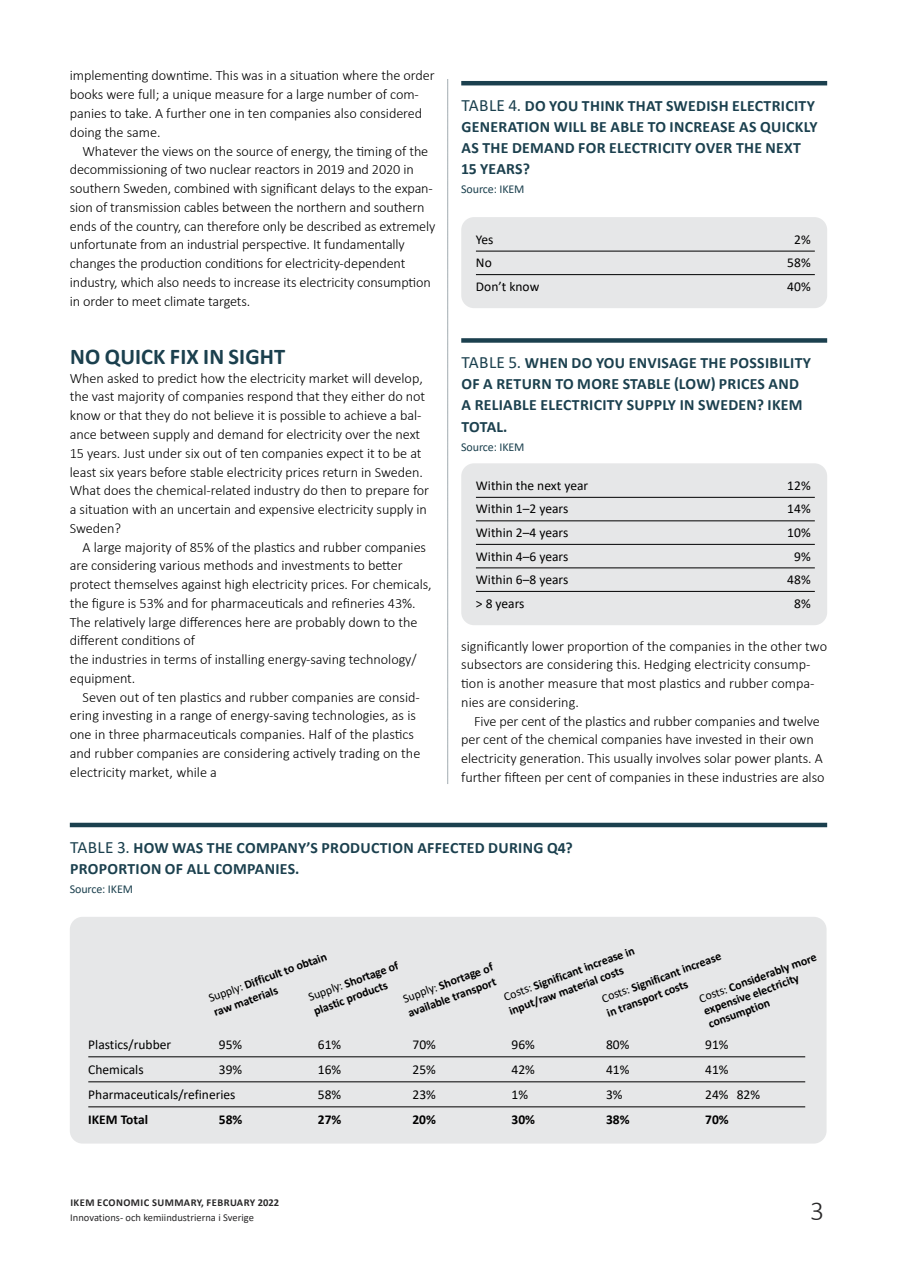
<style>
.page{position:relative;width:897px;height:1267px;background:#fff}
.page>*{position:absolute;margin:0;border:0;box-sizing:border-box;transform-origin:0 0}
.t1{font:300 27.75px "Calibri";color:#292829}
.t2{font:700 22.5px "Calibri";letter-spacing:.005em;color:#1b404e}
.t3{font:700 15.75px/21px "Calibri";letter-spacing:.02em;color:#1b404e}
.t4{font:300 14.25px/18.8px "Calibri";letter-spacing:-.005em;color:#000}
.t5{font:13.5px "Calibri";color:#000}
.t6{font:700 13.5px "Calibri";color:#000}
.t7{font:700 12px/15px "Calibri";color:#000}
.t8{font:12px "Calibri";letter-spacing:-.01em;color:#1b404e}
.t9{font:10.5px "Calibri";color:#292829}
.t10{font:700 10.5px "Calibri";letter-spacing:.04em;color:#292829}
.s1{font-weight:400;font-size:17.25px}
.s2{font-weight:400}
</style>
<div class="page">
<hr style="left:447px;top:76px;width:3px;height:708px;background:#fff;opacity:.12">
<div style="left:70px;top:822px;width:757px;height:5px;background:#1b404e"></div>
<div style="left:70px;top:916px;width:756px;height:227px;background:#e6e7e8;border-radius:13px"></div>
<hr style="left:88px;top:1056px;width:717px;height:1px;background:#000">
<hr style="left:88px;top:1081px;width:717px;height:1px;background:#000">
<hr style="left:88px;top:1106px;width:717px;height:1px;background:#000">
<hr style="left:461px;top:81px;width:366px;height:4px;background:#1b404e">
<div style="left:461px;top:217px;width:366px;height:91px;background:#e6e7e8;border-radius:13px"></div>
<hr style="left:476px;top:251px;width:338px;height:1px;background:#000">
<hr style="left:476px;top:274px;width:338px;height:1px;background:#000">
<div style="left:461px;top:338px;width:366px;height:5px;background:#1b404e"></div>
<div style="left:461px;top:463px;width:366px;height:162px;background:#e6e7e8;border-radius:13px"></div>
<hr style="left:476px;top:497px;width:338px;height:1px;background:#000">
<hr style="left:476px;top:520px;width:338px;height:1px;background:#000">
<hr style="left:476px;top:544px;width:338px;height:1px;background:#000">
<hr style="left:476px;top:567px;width:338px;height:1px;background:#000">
<hr style="left:476px;top:591px;width:338px;height:1px;background:#000">
<p class="t4" style="left:70px;top:66px;width:366px">implementing downtime. This was in a situation where the order books were full; a unique measure for a large number of com&shy;panies to take. A further one in ten companies also considered doing the same.</p>
<p class="t4" style="left:70px;top:141px;width:367px;text-indent:13px">Whatever the views on the source of energy, the timing of the decommissioning of two nuclear reactors in 2019 and 2020 in southern Sweden, combined with significant delays to the expan&shy;sion of transmission cables between the northern and southern ends of the country, can therefore only be described as extremely unfortunate from an industrial perspective. It fundamentally changes the production conditions for electricity-dependent industry, which also needs to increase its electricity consumption in order to meet climate targets.</p>
<h2 class="t2" style="left:70px;top:340px;width:216px">NO QUICK FIX IN SIGHT</h2>
<p class="t4" style="left:70px;top:368px;width:361px">When asked to predict how the electricity market will develop, the vast majority of companies respond that they either do not know or that they do not believe it is possible to achieve a bal&shy;ance between supply and demand for electricity over the next 15 years. Just under six out of ten companies expect it to be at least six years before stable electricity prices return in Sweden.<br>What does the chemical-related industry do then to prepare for a situation with an uncertain and expensive electricity supply in Sweden?</p>
<p class="t4" style="left:70px;top:537px;width:363px;text-indent:13px">A large majority of 85% of the plastics and rubber companies are considering various methods and investments to better protect themselves against high electricity prices. For chemicals, the figure is 53% and for pharmaceuticals and refineries 43%.<br>The relatively large differences here are probably down to the different conditions of<br>the industries in terms of installing energy-saving technology/ equipment.</p>
<p class="t4" style="left:70px;top:687px;width:352px;text-indent:13px">Seven out of ten plastics and rubber companies are consid&shy;ering investing in a range of energy-saving technologies, as is one in three pharmaceuticals companies. Half of the plastics and rubber companies are considering actively trading on the electricity market, while a</p>
<p class="t3" style="left:461px;top:95px;width:358px"><span class="s1">TABLE 4.</span> DO YOU THINK THAT SWEDISH ELECTRICITY GENERATION WILL BE ABLE TO INCREASE AS QUICKLY AS THE DEMAND FOR ELECTRICITY OVER THE NEXT 15 YEARS?</p>
<p class="t8" style="left:461px;top:180px;width:65px">Source: IKEM</p>
<p class="t5" style="left:476px;top:230px;width:19px">Yes</p>
<p class="t5" style="left:794px;top:230px;width:18px">2%</p>
<p class="t5" style="left:476px;top:253px;width:17px">No</p>
<p class="t5" style="left:787px;top:253px;width:25px">58%</p>
<p class="t5" style="left:476px;top:277px;width:65px">Don’t know</p>
<p class="t5" style="left:787px;top:277px;width:25px">40%</p>
<p class="t3" style="left:461px;top:352px;width:351px"><span class="s1">TABLE 5.</span> WHEN DO YOU ENVISAGE THE POSSIBILITY OF A RETURN TO MORE STABLE (LOW) PRICES AND A RELIABLE ELECTRICITY SUPPLY IN SWEDEN? IKEM TOTAL.</p>
<p class="t8" style="left:461px;top:438px;width:65px">Source: IKEM</p>
<p class="t5" style="left:476px;top:476px;width:114px">Within the next year</p>
<p class="t5" style="left:787px;top:476px;width:25px">12%</p>
<p class="t5" style="left:476px;top:499px;width:94px">Within 1–2 years</p>
<p class="t5" style="left:787px;top:499px;width:25px">14%</p>
<p class="t5" style="left:476px;top:523px;width:94px">Within 2–4 years</p>
<p class="t5" style="left:787px;top:523px;width:25px">10%</p>
<p class="t5" style="left:476px;top:546px;width:94px">Within 4–6 years</p>
<p class="t5" style="left:794px;top:546px;width:18px">9%</p>
<p class="t5" style="left:476px;top:570px;width:94px">Within 6–8 years</p>
<p class="t5" style="left:787px;top:570px;width:25px">48%</p>
<p class="t5" style="left:476px;top:593px;width:50px">&gt; 8 years</p>
<p class="t5" style="left:794px;top:593px;width:18px">8%</p>
<p class="t4" style="left:461px;top:636px;width:367px">significantly lower proportion of the companies in the other two subsectors are considering this. Hedging electricity consump&shy;tion is another measure that most plastics and rubber compa&shy;nies are considering.</p>
<p class="t4" style="left:461px;top:711px;width:365px;text-indent:13px">Five per cent of the plastics and rubber companies and twelve per cent of the chemical companies have invested in their own electricity generation. This usually involves solar power plants. A further fifteen per cent of companies in these industries are also</p>
<p class="t3" style="left:70px;top:836px;width:504px"><span class="s1">TABLE 3.</span> HOW WAS THE COMPANY’S PRODUCTION AFFECTED DURING Q4?<br>PROPORTION OF ALL COMPANIES.</p>
<p class="t8" style="left:70px;top:880px;width:65px">Source: IKEM</p>
<p class="t7" style="left:206px;top:991px;width:126px;rotate:-20deg"><span class="s2">Supply:</span> Difficult to obtain raw materials</p>
<p class="t7" style="left:501px;top:989px;width:140px;rotate:-20deg"><span class="s2">Costs:</span> Significant increase in input/raw material costs</p>
<p class="t7" style="left:306px;top:989px;width:96px;rotate:-20deg"><span class="s2">Supply:</span> Shortage of plastic products</p>
<p class="t7" style="left:599px;top:991px;width:128px;rotate:-20deg"><span class="s2">Costs:</span> Significant increase in transport costs</p>
<p class="t7" style="left:401px;top:991px;width:96px;rotate:-20deg"><span class="s2">Supply:</span> Shortage of available transport</p>
<p class="t7" style="left:697px;top:992px;width:126px;line-height:13.5px;rotate:-20deg"><span class="s2">Costs:</span> Considerably more expensive electricity consumption</p>
<p class="t5" style="left:88px;top:1035px;width:84px">Plastics/rubber</p>
<p class="t5" style="left:219px;top:1035px;width:25px">95%</p>
<p class="t5" style="left:318px;top:1035px;width:25px">61%</p>
<p class="t5" style="left:412px;top:1035px;width:25px">70%</p>
<p class="t5" style="left:511px;top:1035px;width:25px">96%</p>
<p class="t5" style="left:606px;top:1035px;width:25px">80%</p>
<p class="t5" style="left:705px;top:1035px;width:25px">91%</p>
<p class="t5" style="left:88px;top:1060px;width:57px">Chemicals</p>
<p class="t5" style="left:219px;top:1060px;width:25px">39%</p>
<p class="t5" style="left:318px;top:1060px;width:25px">16%</p>
<p class="t5" style="left:412px;top:1060px;width:25px">25%</p>
<p class="t5" style="left:511px;top:1060px;width:25px">42%</p>
<p class="t5" style="left:606px;top:1060px;width:25px">41%</p>
<p class="t5" style="left:705px;top:1060px;width:25px">41%</p>
<p class="t5" style="left:88px;top:1085px;width:149px">Pharmaceuticals/refineries</p>
<p class="t5" style="left:318px;top:1085px;width:25px">58%</p>
<p class="t5" style="left:412px;top:1085px;width:25px">23%</p>
<p class="t5" style="left:511px;top:1085px;width:18px">1%</p>
<p class="t5" style="left:606px;top:1085px;width:18px">3%</p>
<p class="t5" style="left:705px;top:1085px;width:56px">24% 82%</p>
<p class="t6" style="left:88px;top:1109px;width:61px">IKEM Total</p>
<p class="t6" style="left:219px;top:1109px;width:25px">58%</p>
<p class="t6" style="left:318px;top:1109px;width:25px">27%</p>
<p class="t6" style="left:412px;top:1109px;width:25px">20%</p>
<p class="t6" style="left:511px;top:1109px;width:25px">30%</p>
<p class="t6" style="left:606px;top:1109px;width:25px">38%</p>
<p class="t6" style="left:705px;top:1109px;width:25px">70%</p>
<p class="t10" style="left:70px;top:1195px;width:210px">IKEM ECONOMIC SUMMARY, FEBRUARY 2022</p>
<p class="t9" style="left:70px;top:1210px;width:185px">Innovations- och kemiindustrierna i Sverige</p>
<h1 class="t1" style="left:810px;top:1193px;width:16px">3</h1>
</div>
